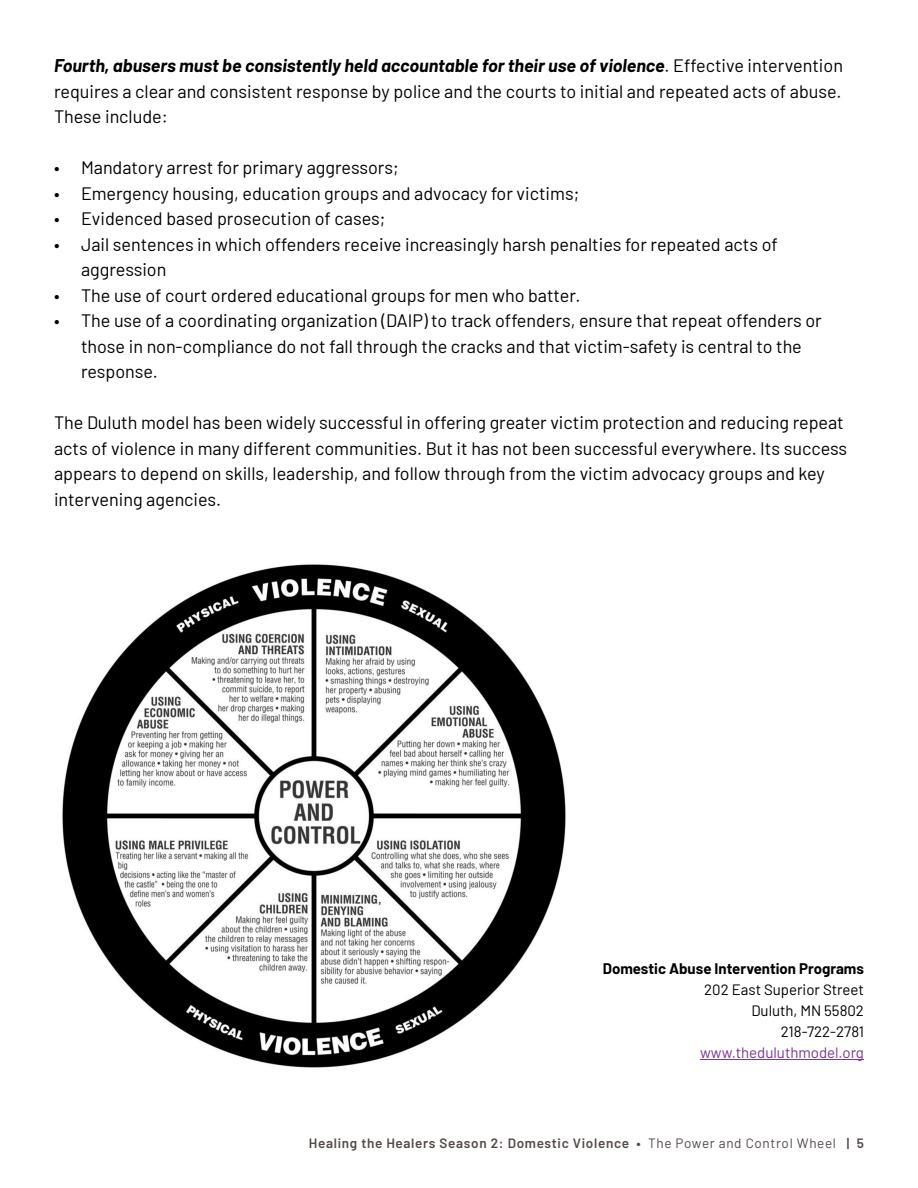
<style>
.page{position:relative;width:918px;height:1188px;background:#fff}
.page>*{position:absolute;margin:0;border:0;box-sizing:border-box;transform-origin:0 0}
.t1{font:18px/25.5px "Barlow";color:#000}
.t2{font:15px "Barlow";color:#000}
.t3{font:700 15px "Barlow";color:#000}
.t4{font:15px "Barlow";color:#7c3394}
.t5{font:600 13.5px "Barlow";letter-spacing:.05em;color:#524a47}
.s1{font-weight:700;font-style:italic}
.s2{font-weight:400}
</style>
<div class="page">
<img style="left:62px;top:564px;width:504px;height:504px">
<hr style="left:700px;top:1059px;width:164px;height:1px;background:#7c3394">
<p class="t1" style="left:54px;top:51px;width:791px;text-align:justify"><span class="s1">Fourth, abusers must be consistently held accountable for their use of violence</span>. Effective intervention requires a clear and consistent response by police and the courts to initial and repeated acts of abuse.<br>These include:</p>
<p class="t1" style="left:54px;top:153px;width:346px">• Mandatory arrest for primary aggressors;</p>
<p class="t1" style="left:54px;top:179px;width:527px">• Emergency housing, education groups and advocacy for victims;</p>
<p class="t1" style="left:54px;top:204px;width:333px">• Evidenced based prosecution of cases;</p>
<p class="t1" style="left:81px;top:230px;width:698px;text-indent:-27px">• Jail sentences in which offenders receive increasingly harsh penalties for repeated acts of aggression</p>
<p class="t1" style="left:54px;top:281px;width:528px">• The use of court ordered educational groups for men who batter.</p>
<p class="t1" style="left:81px;top:306px;width:742px;text-indent:-27px">• The use of a coordinating organization (DAIP) to track offenders, ensure that repeat offenders or those in non-compliance do not fall through the cracks and that victim-safety is central to the response.</p>
<p class="t1" style="left:54px;top:408px;width:795px">The Duluth model has been widely successful in offering greater victim protection and reducing repeat acts of violence in many different communities. But it has not been successful everywhere. Its success appears to depend on skills, leadership, and follow through from the victim advocacy groups and key intervening agencies.</p>
<p class="t3" style="left:603px;top:958px;width:263px">Domestic Abuse Intervention Programs</p>
<p class="t2" style="left:704px;top:979px;width:161px">202 East Superior Street</p>
<p class="t2" style="left:752px;top:1000px;width:114px">Duluth, MN 55802</p>
<p class="t2" style="left:781px;top:1021px;width:85px">218-722-2781</p>
<p class="t4" style="left:700px;top:1042px;width:165px">www.theduluthmodel.org</p>
<p class="t5" style="left:309px;top:1133px;width:557px">Healing the Healers Season 2: Domestic Violence • <span class="s2">The Power and Control Wheel</span> | 5</p>
</div>
